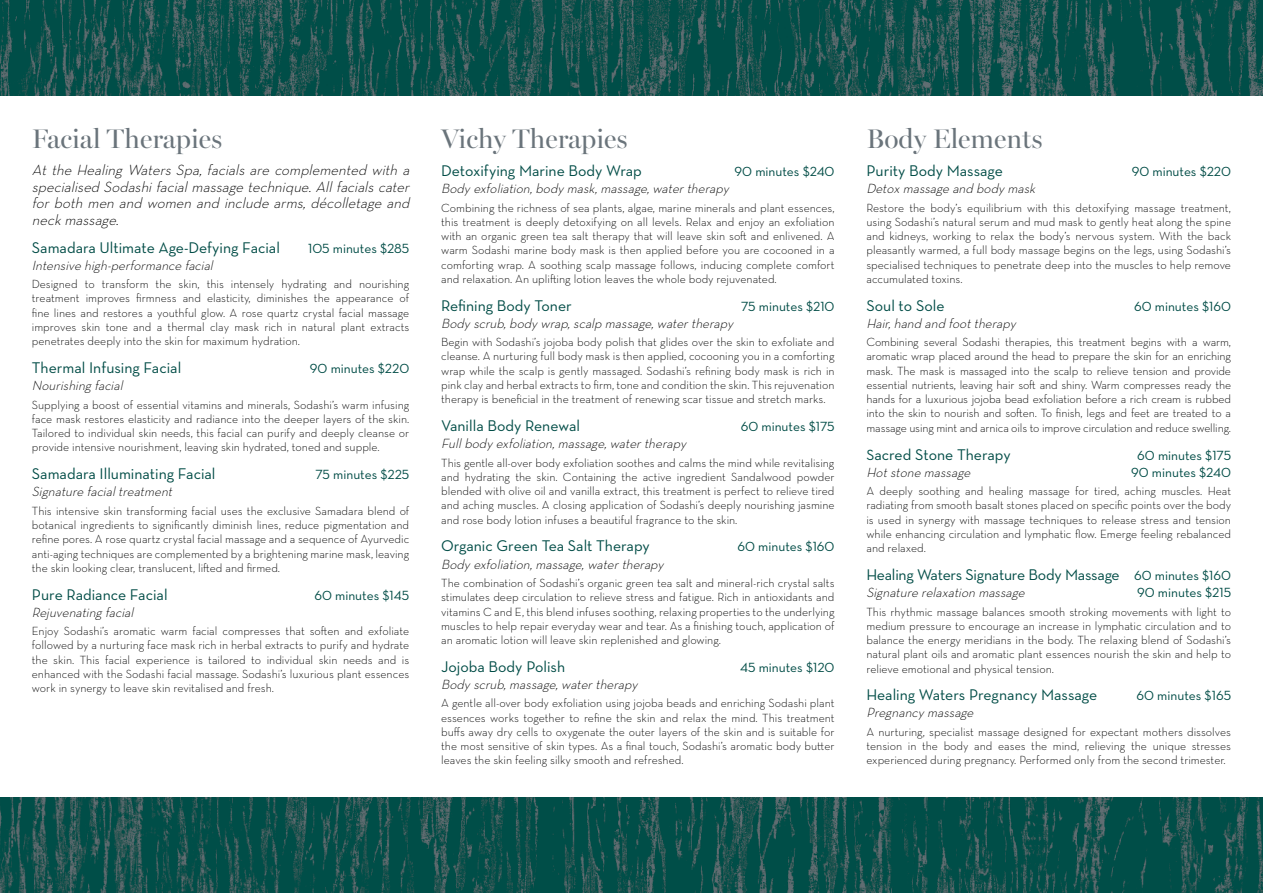
<style>
.page{position:relative;width:1263px;height:893px;background:#fff}
.page>*{position:absolute;margin:0;border:0;box-sizing:border-box;transform-origin:0 0}
.t1{font:27px "Miller Banner";color:#6a747b}
.t2{font:15.75px "Neutraface Text";color:#004c46}
.t3{font:italic 300 15px/16.5px "Neutraface Text";color:#000;text-align:justify}
.t4{font:italic 300 13.5px "Neutraface Text";color:#000}
.t5{font:13.5px "Neutraface Text";color:#004c46}
.t6{font:300 12px/14.2px "Neutraface Text";color:#000;text-align:justify}
.s1{font-size:15px}
.s2{font-size:13.5px}
</style>
<div class="page">
<img style="left:0;top:0;width:1263px;height:96px">
<img style="left:0;top:797px;width:1263px;height:96px">
<h1 class="t1" style="left:32px;top:123px;width:192px">Facial Therapies</h1>
<p class="t3" style="left:32px;top:162px;width:383px">At the Healing Waters Spa, facials are complemented with a specialised Sodashifacialmassage technique.Allfacialscater for both men and women and include arms, décolletage and neckmassage.</p>
<h2 class="t2" style="left:32px;top:237px;width:250px">Samadara Ultimate Age-Defying Facial</h2>
<p class="t5" style="left:308px;top:240px;width:103px">105 minutes $285</p>
<p class="t4" style="left:32px;top:257px;width:186px">Intensive high-performance facial</p>
<p class="t6" style="left:32px;top:277px;width:379px">Designed to transform the skin, this intensely hydrating and nourishing treatment improves firmness and elasticity, diminishes the appearance of fine lines and restores a youthful glow. A rose quartz crystal facial massage improves skin tone and a thermal clay mask rich in natural plant extracts penetrates deeply into the skin for maximum hydration.</p>
<h2 class="t2" style="left:32px;top:358px;width:151px">Thermal Infusing Facial</h2>
<p class="t5" style="left:310px;top:360px;width:101px">90 minutes $220</p>
<p class="t4" style="left:32px;top:377px;width:96px">Nourishingfacial</p>
<p class="t6" style="left:32px;top:397px;width:379px">Supplying a boost of essential vitamins and minerals, Sodashi’s warm infusing face mask restores elasticity and radiance into the deeper layers of the skin.<br>Tailored to individual skin needs, this facial can purify and deeply cleanse or provide intensive nourishment, leaving skin hydrated, toned and supple.</p>
<h2 class="t2" style="left:32px;top:464px;width:185px">Samadara Illuminating Facial</h2>
<p class="t5" style="left:315px;top:466px;width:95px">75 minutes $225</p>
<p class="t4" style="left:32px;top:483px;width:145px">Signature facialtreatment</p>
<p class="t6" style="left:32px;top:503px;width:379px">This intensive skin transforming facial uses the exclusive Samadara blend of botanical ingredients to significantly diminish lines, reduce pigmentation and refine pores. A rose quartz crystal facial massage and a sequence of Ayurvedic anti-aging techniques are complemented by a brightening marine mask, leaving the skin looking clear, translucent, lifted and firmed.</p>
<h2 class="t2" style="left:32px;top:584px;width:137px">Pure Radiance Facial</h2>
<p class="t5" style="left:314px;top:586px;width:96px">60 minutes $145</p>
<p class="t4" style="left:32px;top:604px;width:107px">Rejuvenatingfacial</p>
<p class="t6" style="left:32px;top:624px;width:379px">Enjoy Sodashi’s aromatic warm facial compresses that soften and exfoliate followed by a nurturing face mask rich in herbal extracts to purify and hydrate the skin. This facial experience is tailored to individual skin needs and is enhanced with the Sodashi facial massage. Sodashi’s luxurious plant essences work in synergy to leave skin revitalised and fresh.</p>
<h1 class="t1" style="left:441px;top:123px;width:188px">Vichy Therapies</h1>
<h2 class="t2" style="left:441px;top:161px;width:202px">Detoxifying Marine Body Wrap</h2>
<p class="t5" style="left:735px;top:163px;width:101px">90 minutes $240</p>
<p class="t4" style="left:441px;top:180px;width:293px">Bodyexfoliation,bodymask,massage,watertherapy</p>
<p class="t6" style="left:441px;top:200px;width:395px">Combining the richness of sea plants, algae, marine minerals and plant essences, this treatment is deeply detoxifying on all levels. Relax and enjoy an exfoliation with an organic green tea salt therapy that will leave skin soft and enlivened. A warm Sodashi marine body mask is then applied before you are cocooned in a comforting wrap. A soothing scalp massage follows, inducing complete comfort and relaxation. An uplifting lotion leaves the whole body rejuvenated.</p>
<h2 class="t2" style="left:441px;top:295px;width:132px">Refining Body Toner</h2>
<p class="t5" style="left:741px;top:298px;width:95px">75 minutes $210</p>
<p class="t4" style="left:441px;top:315px;width:297px">Bodyscrub,bodywrap,scalp massage,watertherapy</p>
<p class="t6" style="left:441px;top:335px;width:395px">Begin with Sodashi’s jojoba body polish that glides over the skin to exfoliate and cleanse. A nurturing full body mask is then applied, cocooning you in a comforting wrap while the scalp is gently massaged. Sodashi’s refining body mask is rich in pink clay and herbal extracts to firm, tone and condition the skin. This rejuvenation therapy is beneficial in the treatment of renewing scar tissue and stretch marks.</p>
<h2 class="t2" style="left:441px;top:416px;width:140px">Vanilla Body Renewal</h2>
<p class="t5" style="left:741px;top:418px;width:95px">60 minutes $175</p>
<p class="t4" style="left:441px;top:435px;width:250px">Fullbodyexfoliation,massage,watertherapy</p>
<p class="t6" style="left:441px;top:455px;width:395px">This gentle all-over body exfoliation soothes and calms the mind while revitalising and hydrating the skin. Containing the active ingredient Sandalwood powder blended with olive oil and vanilla extract, this treatment is perfect to relieve tired and aching muscles. A closing application of Sodashi’s deeply nourishing jasmine and rose body lotion infuses a beautiful fragrance to the skin.</p>
<h2 class="t2" style="left:441px;top:536px;width:210px">Organic Green Tea Salt Therapy</h2>
<p class="t5" style="left:737px;top:538px;width:99px">60 minutes $160</p>
<p class="t4" style="left:441px;top:555px;width:227px">Bodyexfoliation,massage,watertherapy</p>
<p class="t6" style="left:441px;top:576px;width:395px">The combination of Sodashi’s organic green tea salt and mineral-rich crystal salts stimulates deep circulation to relieve stress and fatigue. Rich in antioxidants and vitamins C and E, this blend infuses soothing, relaxing properties to the underlying muscles to help repair everyday wear and tear. As a finishing touch, application of an aromatic lotion will leave skin replenished and glowing.</p>
<h2 class="t2" style="left:441px;top:657px;width:125px">Jojoba Body Polish</h2>
<p class="t5" style="left:740px;top:659px;width:96px">45 minutes $120</p>
<p class="t4" style="left:441px;top:676px;width:201px">Bodyscrub,massage,watertherapy</p>
<p class="t6" style="left:441px;top:696px;width:395px">A gentle all-over body exfoliation using jojoba beads and enriching Sodashi plant essences works together to refine the skin and relax the mind. This treatment buffs away dry cells to oxygenate the outer layers of the skin and is suitable for the most sensitive of skin types. As a final touch, Sodashi’s aromatic body butter leaves the skin feeling silky smooth and refreshed.</p>
<h1 class="t1" style="left:866px;top:123px;width:178px">Body Elements</h1>
<h2 class="t2" style="left:866px;top:161px;width:138px">Purity Body Massage</h2>
<p class="t5" style="left:1132px;top:163px;width:101px">90 minutes $220</p>
<p class="t4" style="left:866px;top:180px;width:174px">Detoxmassage and bodymask</p>
<p class="t6" style="left:866px;top:200px;width:366px">Restore the body’s equilibrium with this detoxifying massage treatment, using Sodashi’s natural serum and mud mask to gently heat along the spine and kidneys, working to relax the body’s nervous system. With the back pleasantly warmed, a full body massage begins on the legs, using Sodashi’s specialised techniques to penetrate deep into the muscles to help remove accumulated toxins.</p>
<h2 class="t2" style="left:866px;top:295px;width:80px">Soul to Sole</h2>
<p class="t5" style="left:1134px;top:298px;width:99px">60 minutes $160</p>
<p class="t4" style="left:866px;top:315px;width:154px">Hair,hand and foottherapy</p>
<p class="t6" style="left:866px;top:335px;width:366px">Combining several Sodashi therapies, this treatment begins with a warm, aromatic wrap placed around the head to prepare the skin for an enriching mask. The mask is massaged into the scalp to relieve tension and provide essential nutrients, leaving hair soft and shiny. Warm compresses ready the hands for a luxurious jojoba bead exfoliation before a rich cream is rubbed into the skin to nourish and soften. To finish, legs and feet are treated to a massage using mint and arnica oils to improve circulation and reduce swelling.</p>
<h2 class="t2" style="left:866px;top:444px;width:146px"><span class="s1">S</span>acred Stone Therapy</h2>
<p class="t5" style="left:1137px;top:446px;width:95px">60 minutes $175</p>
<p class="t4" style="left:866px;top:463px;width:109px">Hotstone massage</p>
<p class="t5" style="left:1131px;top:464px;width:101px">90 minutes $240</p>
<p class="t6" style="left:866px;top:484px;width:366px">A deeply soothing and healing massage for tired, aching muscles. Heat radiating from smooth basalt stones placed on specific points over the body is used in synergy with massage techniques to release stress and tension while enhancing circulation and lymphatic flow. Emerge feeling rebalanced and relaxed.</p>
<h2 class="t2" style="left:866px;top:565px;width:366px">Healing Waters Signature Body Massage <span class="s2">60 minutes $160</span></h2>
<p class="t4" style="left:866px;top:584px;width:163px">Signature relaxation massage</p>
<p class="t5" style="left:1137px;top:584px;width:95px">90 minutes $215</p>
<p class="t6" style="left:866px;top:604px;width:366px">This rhythmic massage balances smooth stroking movements with light to medium pressure to encourage an increase in lymphatic circulation and to balance the energy meridians in the body. The relaxing blend of Sodashi’s natural plant oils and aromatic plant essences nourish the skin and help to relieve emotional and physical tension.</p>
<h2 class="t2" style="left:866px;top:685px;width:232px">Healing Waters Pregnancy Massage</h2>
<p class="t5" style="left:1136px;top:687px;width:96px">60 minutes $165</p>
<p class="t4" style="left:866px;top:704px;width:112px">Pregnancymassage</p>
<p class="t6" style="left:866px;top:724px;width:366px">A nurturing, specialist massage designed for expectant mothers dissolves tension in the body and eases the mind, relieving the unique stresses experienced during pregnancy. Performed only from the second trimester.</p>
</div>
